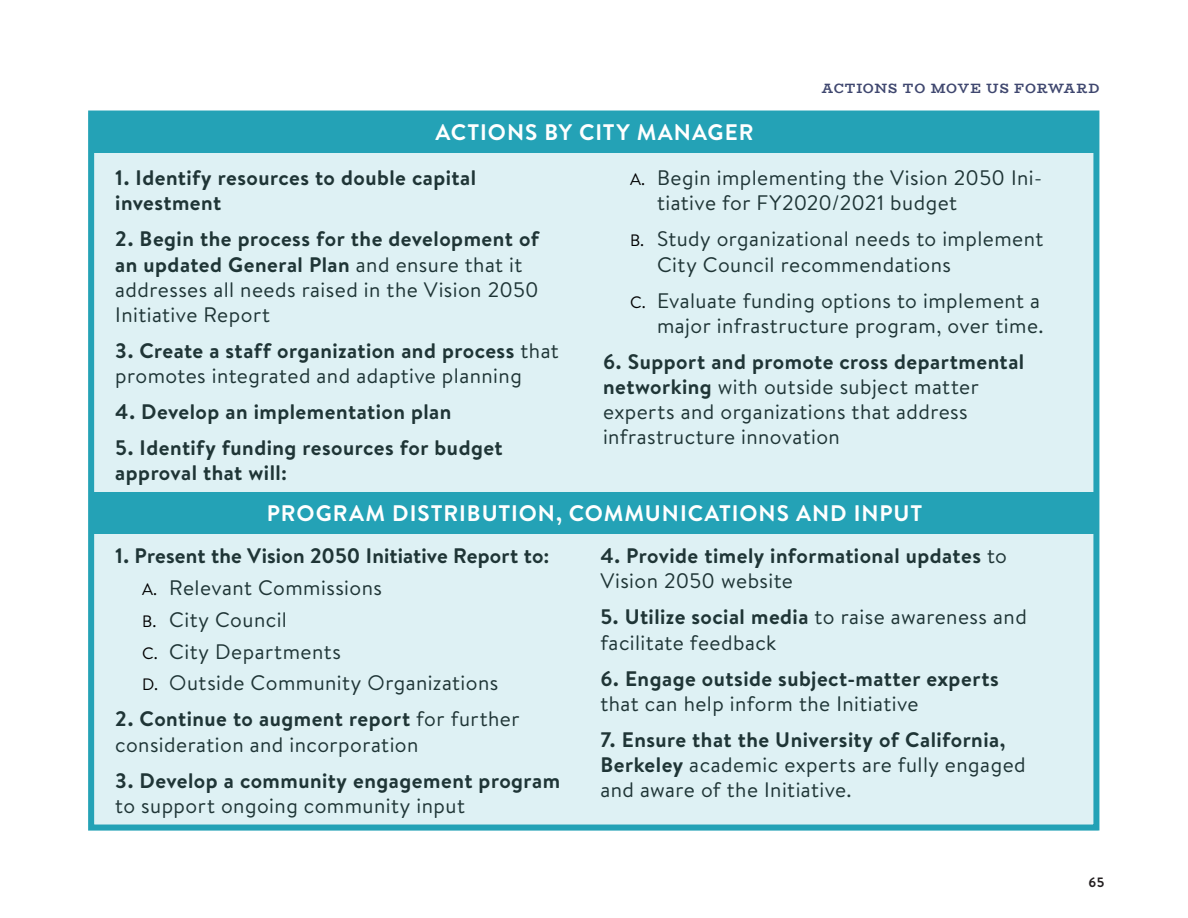
<style>
.page{position:relative;width:1188px;height:918px;background:#fff}
.page>*{position:absolute;margin:0;border:0;box-sizing:border-box;transform-origin:0 0}
.Body_Copy{font:700 22.5px "Brandon Text";letter-spacing:.045em;color:#fff}
.Outline_A_Level_1{font:21px/25.2px "Brandon Text";letter-spacing:.02em;color:#1f3536}
.Outline_A_Level_1-2{font:700 21px/25.2px "Brandon Text";letter-spacing:.02em;color:#1f3536}
.t1{font:700 13.5px "Bio Rhyme";letter-spacing:.045em;color:#3f476f}
.t2{font:700 13.5px "Brandon Text";color:#231f20}
.s1{font-weight:700}
.s2{font-size:16.5px;color:#000}
.s3{font-weight:400}
</style>
<div class="page">
<div style="left:88px;top:113px;width:1009px;height:718px;background:#def1f4"></div>
<div style="left:92px;top:492px;width:1005px;height:42px;background:#24a2b6"></div>
<div style="left:92px;top:111px;width:1005px;height:42px;background:#24a2b6"></div>
<div style="left:88px;top:111px;width:1011px;height:720px;border:6px solid #24a2b6"></div>
<p class="t1" style="left:822px;top:78px;width:11px">ACTI</p>
<p class="t1" style="left:863px;top:78px;width:19px">ONS</p>
<p class="t1" style="left:903px;top:78px;width:62px">TO MOVE</p>
<p class="t1" style="left:987px;top:78px;width:12px">US</p>
<p class="t1" style="left:1014px;top:78px;width:26px">FORWARD</p>
<p class="Body_Copy" style="left:436px;top:116px;width:320px">ACTIONS BY CITY MANAGER</p>
<p class="Outline_A_Level_1-2" style="left:115px;top:165px;width:362px">1. Identify resources to double capital investment</p>
<p class="Outline_A_Level_1" style="left:115px;top:226px;width:425px"><span class="s1">2. Begin the process for the development of an updated General Plan</span> and ensure that it addresses all needs raised in the Vision 2050<br>Initiative Report</p>
<p class="Outline_A_Level_1" style="left:115px;top:337px;width:445px"><span class="s1">3. Create a staff organization and process</span> that promotes integrated and adaptive planning</p>
<p class="Outline_A_Level_1-2" style="left:115px;top:399px;width:338px">4. Develop an implementation plan</p>
<p class="Outline_A_Level_1-2" style="left:115px;top:435px;width:389px">5. Identify funding resources for budget approval that will:</p>
<p class="Outline_A_Level_1" style="left:657px;top:165px;width:387px;text-indent:-27px"><span class="s2">A.</span> Begin implementing the Vision 2050 Ini&shy;tiative for FY2020/2021 budget</p>
<p class="Outline_A_Level_1" style="left:657px;top:226px;width:388px;text-indent:-27px"><span class="s2">B.</span> Study organizational needs to implement<br>City Council recommendations</p>
<p class="Outline_A_Level_1" style="left:630px;top:287px;width:415px;text-align:right"><span class="s2">C.</span> Evaluate funding options to implement a major infrastructure program, over time.</p>
<p class="Outline_A_Level_1" style="left:603px;top:348px;width:423px"><span class="s1">6. Support and promote cross departmental networking</span> with outside subject matter experts and organizations that address infrastructure innovation</p>
<p class="Body_Copy" style="left:267px;top:497px;width:657px">PROGRAM DISTRIBUTION, COMMUNICATIONS AND INPUT</p>
<p class="Outline_A_Level_1-2" style="left:115px;top:543px;width:436px">1. Present the Vision 2050 Initiative Report to:</p>
<p class="Outline_A_Level_1" style="left:142px;top:574px;width:241px"><span class="s2">A.</span> Relevant Commissions</p>
<p class="Outline_A_Level_1" style="left:142px;top:606px;width:146px"><span class="s2">B.</span> City Council</p>
<p class="Outline_A_Level_1" style="left:142px;top:638px;width:200px"><span class="s2">C.</span> City Departments</p>
<p class="Outline_A_Level_1" style="left:142px;top:670px;width:358px"><span class="s2">D.</span> Outside Community Organizations</p>
<p class="Outline_A_Level_1" style="left:115px;top:706px;width:406px"><span class="s1">2. Continue to augment report</span> for further consideration and incorporation</p>
<p class="Outline_A_Level_1-2" style="left:115px;top:767px;width:446px">3. Develop a community engagement program <span class="s3">to support ongoing community input</span></p>
<p class="Outline_A_Level_1-2" style="left:600px;top:543px;width:408px">4. Provide timely informational updates <span class="s3">to<br>Vision 2050 website</span></p>
<p class="Outline_A_Level_1" style="left:600px;top:604px;width:428px"><span class="s1">5. Utilize social media</span> to raise awareness and facilitate feedback</p>
<p class="Outline_A_Level_1-2" style="left:600px;top:665px;width:400px">6. Engage outside subject-matter experts <span class="s3">that can help inform the Initiative</span></p>
<p class="Outline_A_Level_1" style="left:600px;top:726px;width:427px"><span class="s1">7. Ensure that the University of California,<br>Berkeley</span> academic experts are fully engaged and aware of the Initiative.</p>
<p class="t2" style="left:1088px;top:873px;width:18px">65</p>
</div>
